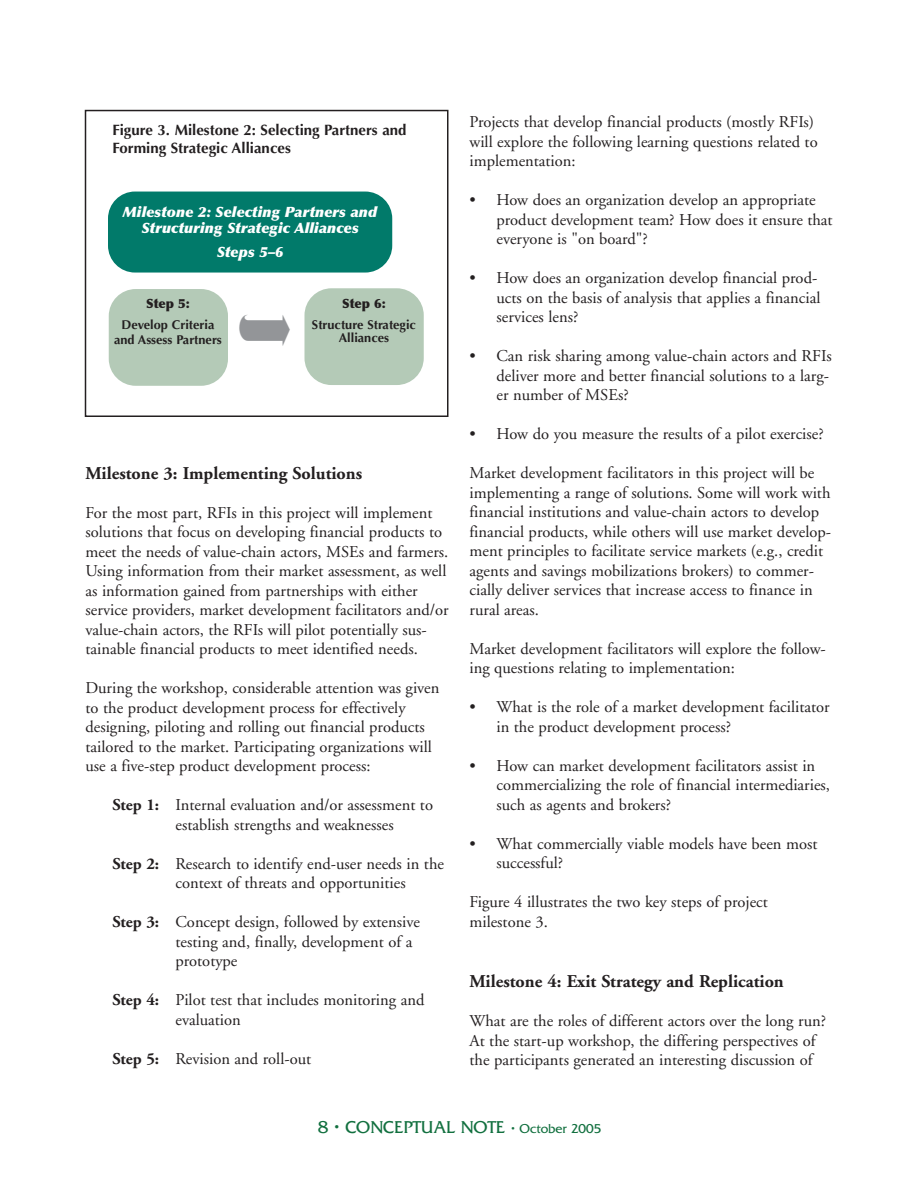
<style>
.page{position:relative;width:918px;height:1188px;background:#fff}
.page>*{position:absolute;margin:0;border:0;box-sizing:border-box;transform-origin:0 0}
.t1{font:45px "Arrowmatic";color:#939598}
.t2{font:700 18px "Adobe Garamond";color:#231f20}
.t3{font:18px "Friz Quadrata Std";color:#12703f}
.t4{font:16.5px/19.5px "Adobe Garamond";color:#231f20}
.t5{font:700 15px/18px "Optima";color:#231f20}
.t6{font:italic 900 14.25px/16.5px "Optima";color:#fff;text-align:center}
.t7{font:700 12.75px/14.2px "Optima";color:#231f20;text-align:center}
.t8{font:900 12.75px "Optima";color:#231f20}
.s1{font-weight:700}
.s2{font-size:13.5px}
</style>
<div class="page">
<div style="left:304px;top:288px;width:120px;height:97px;background:#b4cab7;border-radius:27px"></div>
<div style="left:109px;top:289px;width:119px;height:97px;background:#b4cab7;border-radius:27px"></div>
<div style="left:108px;top:192px;width:284px;height:81px;background:#017a6a;border-radius:27px"></div>
<div style="left:85px;top:110px;width:363px;height:307px;border:2px solid #231f20"></div>
<p class="t5" style="left:113px;top:123px;width:296px">Figure 3. Milestone 2: Selecting Partners and<br>Forming Strategic Alliances</p>
<p class="t6" style="left:123px;top:205px;width:256px">Milestone 2: Selecting Partners and<br>Structuring Strategic Alliances</p>
<p class="t6" style="left:217px;top:245px;width:68px">Steps 5–6</p>
<p class="t8" style="left:146px;top:298px;width:45px">Step 5:</p>
<p class="t7" style="left:114px;top:319px;width:109px">Develop Criteria and Assess Partners</p>
<h1 class="t1" style="left:239px;top:303px;width:53px">;</h1>
<p class="t8" style="left:342px;top:298px;width:45px">Step 6:</p>
<p class="t7" style="left:312px;top:319px;width:105px;line-height:13.5px">Structure Strategic<br>Alliances</p>
<p class="t2" style="left:86px;top:466px;width:278px">Milestone 3: Implementing Solutions</p>
<p class="t4" style="left:86px;top:504px;width:365px">For the most part, RFIs in this project will implement solutions that focus on developing financial products to meet the needs of value-chain actors, MSEs and farmers.<br>Using information from their market assessment, as well as information gained from partnerships with either service providers, market development facilitators and/or value-chain actors, the RFIs will pilot potentially sus&shy;tainable financial products to meet identified needs.</p>
<p class="t4" style="left:85px;top:680px;width:355px">During the workshop, considerable attention was given to the product development process for effectively designing, piloting and rolling out financial products tailored to the market. Participating organizations will use a five-step product development process:</p>
<p class="t4" style="left:176px;top:797px;width:259px;text-indent:-63px"><span class="s1">Step 1:</span> Internal evaluation and/or assessment to establish strengths and weaknesses</p>
<p class="t4" style="left:176px;top:855px;width:270px;text-indent:-63px"><span class="s1">Step 2:</span> Research to identify end-user needs in the context of threats and opportunities</p>
<p class="t4" style="left:176px;top:914px;width:246px;text-indent:-63px"><span class="s1">Step 3:</span> Concept design, followed by extensive testing and, finally, development of a prototype</p>
<p class="t4" style="left:176px;top:992px;width:250px;text-indent:-63px"><span class="s1">Step 4:</span> Pilot test that includes monitoring and evaluation</p>
<p class="t4" style="left:112px;top:1050px;width:200px"><span class="s1">Step 5:</span> Revision and roll-out</p>
<p class="t4" style="left:470px;top:114px;width:350px">Projects that develop financial products (mostly RFIs) will explore the following learning questions related to implementation:</p>
<p class="t4" style="left:496px;top:192px;width:338px;text-indent:-27px">• How does an organization develop an appropriate product development team? How does it ensure that everyone is "on board"?</p>
<p class="t4" style="left:496px;top:270px;width:325px;text-indent:-27px">• How does an organization develop financial prod&shy;ucts on the basis of analysis that applies a financial services lens?</p>
<p class="t4" style="left:496px;top:348px;width:337px;text-indent:-27px">• Can risk sharing among value-chain actors and RFIs deliver more and better financial solutions to a larg&shy;er number of MSEs?</p>
<p class="t4" style="left:470px;top:426px;width:356px">• How do you measure the results of a pilot exercise?</p>
<p class="t4" style="left:470px;top:465px;width:363px">Market development facilitators in this project will be implementing a range of solutions. Some will work with financial institutions and value-chain actors to develop financial products, while others will use market develop&shy;ment principles to facilitate service markets (e.g., credit agents and savings mobilizations brokers) to commer&shy;cially deliver services that increase access to finance in rural areas.</p>
<p class="t4" style="left:470px;top:640px;width:358px">Market development facilitators will explore the follow&shy;ing questions relating to implementation:</p>
<p class="t4" style="left:496px;top:699px;width:335px;text-indent:-27px">• What is the role of a market development facilitator in the product development process?</p>
<p class="t4" style="left:496px;top:757px;width:335px;text-indent:-27px">• How can market development facilitators assist in commercializing the role of financial intermediaries, such as agents and brokers?</p>
<p class="t4" style="left:496px;top:835px;width:323px;text-indent:-27px">• What commercially viable models have been most successful?</p>
<p class="t4" style="left:469px;top:894px;width:300px">Figure 4 illustrates the two key steps of project milestone 3.</p>
<p class="t2" style="left:470px;top:975px;width:316px">Milestone 4: Exit Strategy and Replication</p>
<p class="t4" style="left:470px;top:1013px;width:358px">What are the roles of different actors over the long run?<br>At the start-up workshop, the differing perspectives of the participants generated an interesting discussion of</p>
<p class="t3" style="left:318px;top:1116px;width:284px">8 • CONCEPTUAL NOTE <span class="s2">• October 2005</span></p>
</div>
